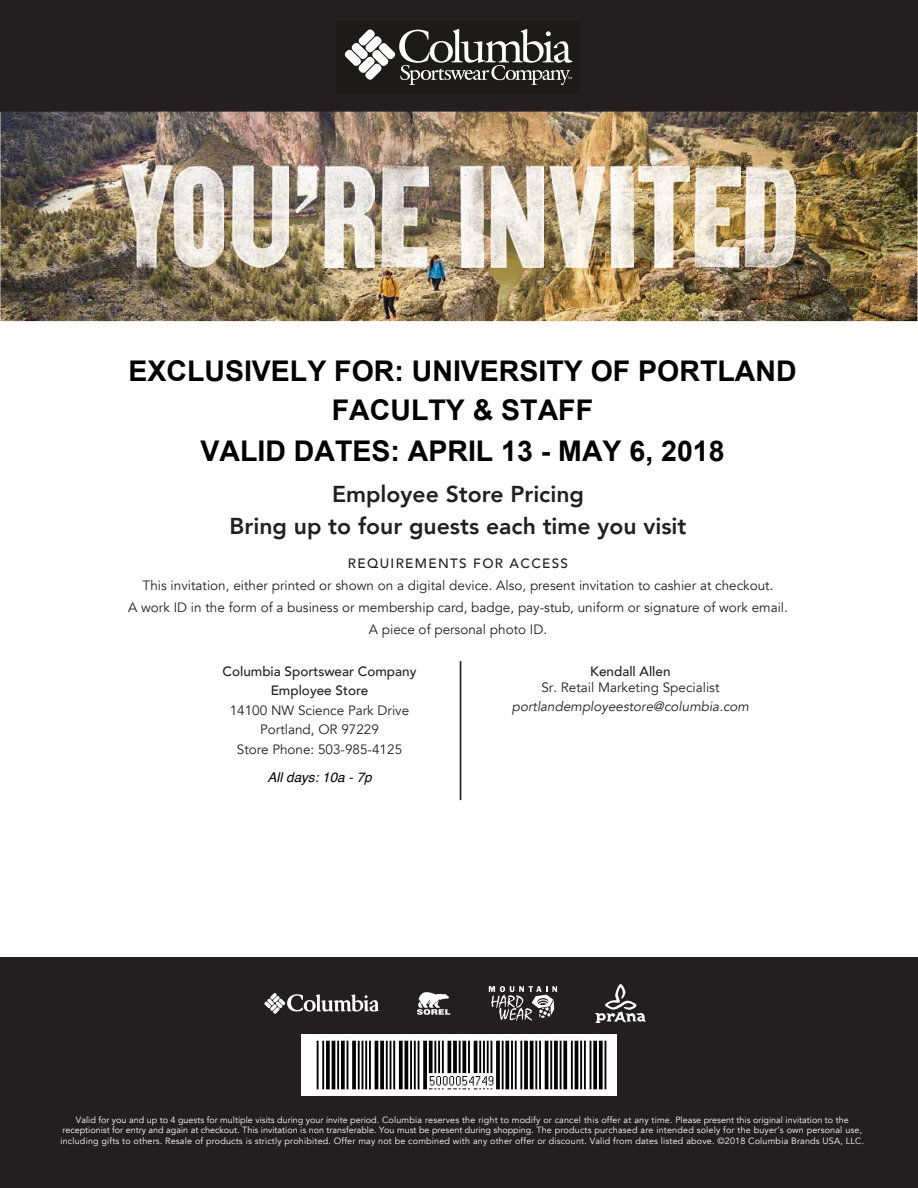
<style>
.page{position:relative;width:918px;height:1188px;background:#fff}
.page>*{position:absolute;margin:0;border:0;box-sizing:border-box;transform-origin:0 0}
.t1{font:700 28.5px/40px "Arial";color:#000;text-align:center}
.t2{font:800 22.95px/31.8px "Avenir";color:#231f20;text-align:center}
.t3{font:13.5px/22.2px "Avenir";color:#231f20;text-align:center}
.t4{font:500 13.5px/19.5px "Avenir";color:#231f20;text-align:center}
.t5{font:italic 13.5px "Avenir";color:#231f20}
.t6{font:500 13.5px "Avenir";letter-spacing:.1em;color:#231f20}
.t7{font:italic 13.5px "Helvetica";color:#000}
.t8{font:9px/10.5px "Avenir";letter-spacing:.02em;color:#fff;text-align:center}
</style>
<div class="page">
<hr style="left:460px;top:661px;width:1px;height:139px;background:#231f20">
<div style="left:0;top:957px;width:917px;height:230px;background:#231f20"></div>
<div style="left:0;top:0;width:917px;height:112px;background:#231f20"></div>
<img style="left:0;top:112px;width:917px;height:209px">
<div style="left:336px;top:21px;width:244px;height:72px;background:#1c1b1a"></div>
<svg style="left:345px;top:29px;width:227px;height:55px"></svg>
<img style="left:296px;top:166px;width:22px;height:47px">
<img style="left:122px;top:165px;width:50px;height:103px">
<img style="left:174px;top:165px;width:50px;height:102px">
<img style="left:231px;top:165px;width:58px;height:102px">
<img style="left:325px;top:166px;width:50px;height:101px">
<img style="left:382px;top:165px;width:46px;height:102px">
<img style="left:461px;top:166px;width:22px;height:101px">
<img style="left:490px;top:165px;width:53px;height:102px">
<img style="left:550px;top:165px;width:54px;height:102px">
<img style="left:611px;top:165px;width:23px;height:102px">
<img style="left:638px;top:165px;width:52px;height:102px">
<img style="left:694px;top:165px;width:46px;height:102px">
<img style="left:745px;top:165px;width:50px;height:102px">
<svg style="left:264px;top:993px;width:115px;height:21px"></svg>
<svg style="left:595px;top:984px;width:51px;height:39px"></svg>
<svg style="left:489px;top:986px;width:68px;height:35px"></svg>
<svg style="left:417px;top:992px;width:33px;height:23px"></svg>
<div style="left:301px;top:1034px;width:315px;height:61px;background:#fff"></div>
<img style="left:316px;top:1040px;width:291px;height:50px">
<h1 class="t1" style="left:128px;top:352px;width:670px">EXCLUSIVELY FOR: UNIVERSITY OF PORTLAND<br>FACULTY &amp; STAFF<br>VALID DATES: APRIL 13 - MAY 6, 2018</h1>
<h2 class="t2" style="left:230px;top:478px;width:458px">Employee Store Pricing<br>Bring up to four guests each time you visit</h2>
<h3 class="t6" style="left:348px;top:551px;width:222px">REQUIREMENTS FOR ACCESS</h3>
<p class="t3" style="left:128px;top:574px;width:661px">This invitation, either printed or shown on a digital device. Also, present invitation to cashier at checkout.<br>A work ID in the form of a business or membership card, badge, pay-stub, uniform or signature of work email.<br>A piece of personal photo ID.</p>
<h3 class="t4" style="left:223px;top:660px;width:195px">Columbia Sportswear Company<br>Employee Store</h3>
<h3 class="t3" style="left:230px;top:700px;width:181px;line-height:19.5px">14100 NW Science Park Drive<br>Portland, OR 97229<br>Store Phone: 503-985-4125</h3>
<h3 class="t4" style="left:590px;top:660px;width:82px">Kendall Allen</h3>
<h3 class="t3" style="left:541px;top:676px;width:180px">Sr. Retail Marketing Specialist</h3>
<h3 class="t5" style="left:512px;top:699px;width:239px">portlandemployeestore@columbia.com</h3>
<h3 class="t7" style="left:267px;top:766px;width:106px">All days: 10a - 7p</h3>
<p class="t8" style="left:60px;top:1114px;width:805px">Valid for you and up to 4 guests for multiple visits during your invite period. Columbia reserves the right to modify or cancel this offer at any time. Please present this original invitation to the receptionist for entry and again at checkout. This invitation is non transferable. You must be present during shopping. The products purchased are intended solely for the buyer’s own personal use, including gifts to others. Resale of products is strictly prohibited. Offer may not be combined with any other offer or discount. Valid from dates listed above. ©2018 Columbia Brands USA, LLC.</p>
</div>
